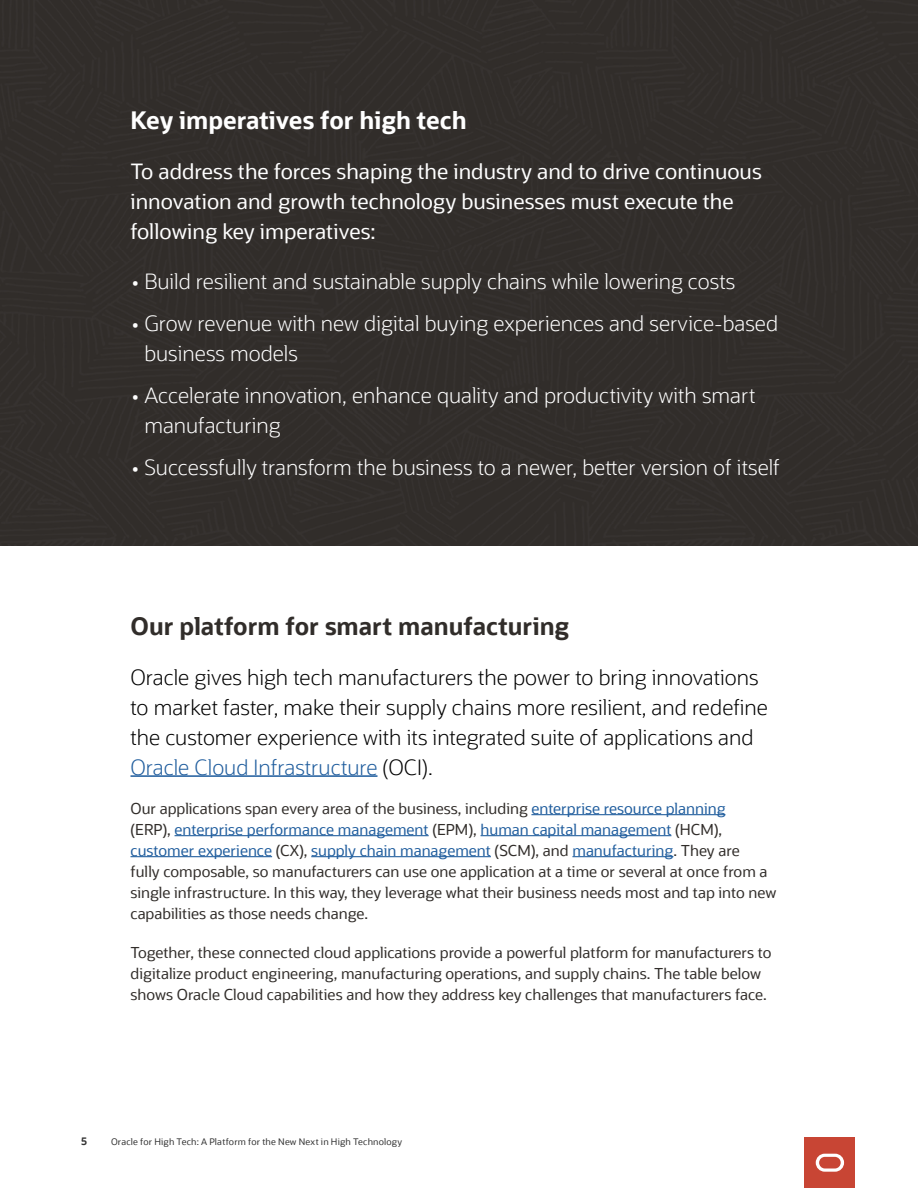
<style>
.page{position:relative;width:918px;height:1188px;background:#fff}
.page>*{position:absolute;margin:0;border:0;box-sizing:border-box;transform-origin:0 0}
.t1{font:700 24px "Oracle Sans";color:#312d2a}
.t2{font:700 24px "Oracle Sans";color:#fff}
.t3{font:300 21px "Oracle Sans";color:#fff}
.t4{font:300 21px/30px "Oracle Sans";color:#000}
.t5{font:21px/30px "Oracle Sans";color:#fff}
.t6{font:15px/21px "Oracle Sans";color:#312d2a}
.t7{font:700 10.5px "Oracle Sans";color:#333}
.t8{font:9px "Oracle Sans";letter-spacing:.02em;color:#333}
.s1{color:#215e9e}
</style>
<div class="page">
<div style="left:805px;top:1137px;width:50px;height:51px;background:#c84534"></div>
<svg style="left:816px;top:1154px;width:28px;height:18px"></svg>
<div style="left:0;top:0;width:918px;height:545px;background:#312d2a"></div>
<hr style="left:130px;top:775px;width:247px;height:2px;background:#215e9e">
<hr style="left:531px;top:814px;width:194px;height:1px;background:#215e9e">
<hr style="left:175px;top:835px;width:254px;height:1px;background:#215e9e">
<hr style="left:481px;top:835px;width:190px;height:1px;background:#215e9e">
<hr style="left:130px;top:856px;width:142px;height:1px;background:#215e9e">
<hr style="left:311px;top:856px;width:180px;height:1px;background:#215e9e">
<hr style="left:572px;top:856px;width:101px;height:1px;background:#215e9e">
<p class="t2" style="left:130px;top:105px;width:338px">Key imperatives for high tech</p>
<p class="t5" style="left:130px;top:156px;width:633px">To address the forces shaping the industry and to drive continuous innovation and growth technology businesses must execute the following key imperatives:</p>
<p class="t3" style="left:132px;top:269px;width:605px">• Build resilient and sustainable supply chains while lowering costs</p>
<p class="t3" style="left:132px;top:311px;width:648px">• Grow revenue with new digital buying experiences and service-based</p>
<p class="t3" style="left:144px;top:341px;width:155px">business models</p>
<p class="t3" style="left:132px;top:383px;width:625px">• Accelerate innovation, enhance quality and productivity with smart</p>
<p class="t3" style="left:144px;top:413px;width:138px">manufacturing</p>
<p class="t3" style="left:132px;top:455px;width:650px">• Successfully transform the business to a newer, better version of itself</p>
<p class="t1" style="left:130px;top:611px;width:440px">Our platform for smart manufacturing</p>
<p class="t4" style="left:130px;top:662px;width:630px">Oracle gives high tech manufacturers the power to bring innovations</p>
<p class="t4" style="left:130px;top:692px;width:639px">to market faster, make their supply chains more resilient, and redefine</p>
<p class="t4" style="left:130px;top:722px;width:625px">the customer experience with its integrated suite of applications and<br><span class="s1">Oracle Cloud Infrastructure</span> (OCI).</p>
<p class="t6" style="left:130px;top:798px;width:647px">Our applications span every area of the business, including <span class="s1">enterprise resource planning<br></span>(ERP), <span class="s1">enterprise performance management</span> (EPM), <span class="s1">human capital management</span> (HCM), <span class="s1">customer experience</span> (CX), <span class="s1">supply chain management</span> (SCM), and <span class="s1">manufacturing</span>. They are<br>fully composable, so manufacturers can use one application at a time or several at once from a single infrastructure. In this way, they leverage what their business needs most and tap into new</p>
<p class="t6" style="left:130px;top:903px;width:239px">capabilities as those needs change.</p>
<p class="t6" style="left:130px;top:942px;width:642px">Together, these connected cloud applications provide a powerful platform for manufacturers to</p>
<p class="t6" style="left:130px;top:963px;width:632px">digitalize product engineering, manufacturing operations, and supply chains. The table below</p>
<p class="t6" style="left:130px;top:984px;width:638px">shows Oracle Cloud capabilities and how they address key challenges that manufacturers face.</p>
<p class="t7" style="left:81px;top:1135px;width:7px">5</p>
<p class="t8" style="left:111px;top:1137px;width:293px">Oracle for High Tech: A Platform for the New Next in High Technology</p>
</div>
